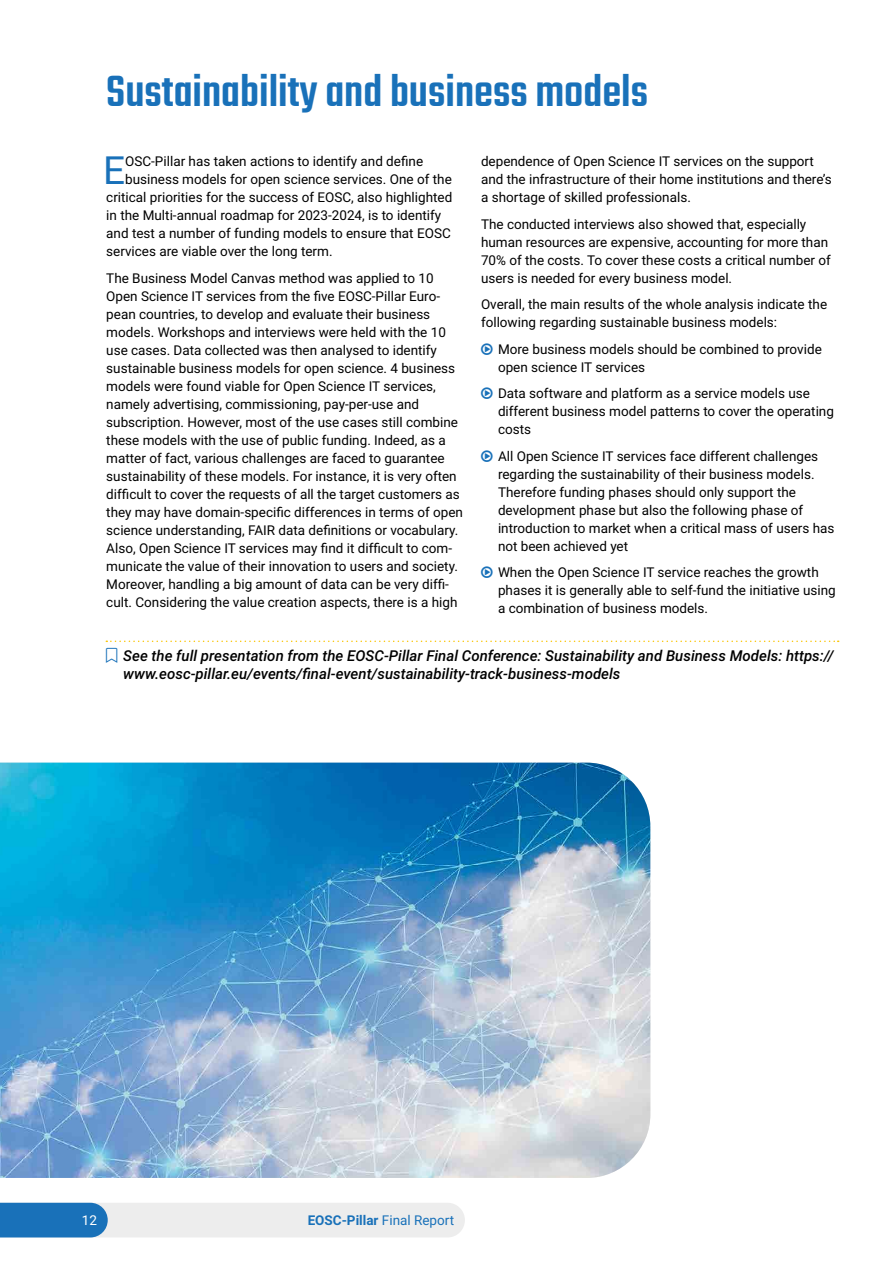
<style>
.page{position:relative;width:893px;height:1263px;background:#fff}
.page>*{position:absolute;margin:0;border:0;box-sizing:border-box;transform-origin:0 0}
.t1{font:500 48px "Teko";color:#1971b9}
.t2{font:38.85px "Roboto";color:#1971b9}
.t3{font:italic 500 15px/18px "Roboto";color:#000}
.t4{font:13.5px/18px "Roboto";color:#000}
.t5{font:700 13.5px "Roboto";color:#1971b9}
.t6{font:13.5px "Roboto";color:#fff}
.s1{font-weight:400}
</style>
<div class="page">
<svg style="left:0;top:1203px;width:465px;height:34px;background:#bdd1e1"></svg>
<svg style="left:106px;top:640px;width:733px;height:2px"></svg>
<img style="left:0;top:763px;width:650px;height:415px">
<h1 class="t1" style="left:106px;top:63px;width:543px">Sustainability and business models</h1>
<h2 class="t2" style="left:103px;top:143px;width:24px">E</h2>
<p class="t4" style="left:125px;top:152px;width:299px">OSC-Pillar has taken actions to identify and define</p>
<p class="t4" style="left:481px;top:152px;width:352px">dependence of Open Science IT services on the support and the infrastructure of their home institutions and there’s a shortage of skilled professionals.</p>
<p class="t4" style="left:481px;top:214px;width:351px">The conducted interviews also showed that, especially human resources are expensive, accounting for more than 70% of the costs. To cover these costs a critical number of users is needed for every business model.</p>
<p class="t4" style="left:481px;top:295px;width:348px">Overall, the main results of the whole analysis indicate the following regarding sustainable business models:</p>
<p class="t4" style="left:498px;top:339px;width:325px">More business models should be combined to provide open science IT services</p>
<p class="t4" style="left:498px;top:384px;width:337px">Data software and platform as a service models use different business model patterns to cover the operating costs</p>
<p class="t4" style="left:498px;top:446px;width:338px">All Open Science IT services face different challenges regarding the sustainability of their business models.<br>Therefore funding phases should only support the development phase but also the following phase of introduction to market when a critical mass of users has not been achieved yet</p>
<p class="t4" style="left:498px;top:563px;width:339px">When the Open Science IT service reaches the growth phases it is generally able to self-fund the initiative using a combination of business models.</p>
<p class="t3" style="left:123px;top:646px;width:712px">See the full presentation from the EOSC-Pillar Final Conference: Sustainability and Business Models: https:// www.eosc-pillar.eu/events/final-event/sustainability-track-business-models</p>
<p class="t4" style="left:125px;top:170px;width:328px">business models for open science services. One of the</p>
<p class="t4" style="left:106px;top:188px;width:347px">critical priorities for the success of EOSC, also highlighted</p>
<p class="t4" style="left:106px;top:206px;width:336px">in the Multi-annual roadmap for 2023-2024, is to identify</p>
<p class="t4" style="left:106px;top:224px;width:346px">and test a number of funding models to ensure that EOSC</p>
<p class="t4" style="left:106px;top:242px;width:228px">services are viable over the long term.</p>
<p class="t4" style="left:106px;top:268px;width:358px">The Business Model Canvas method was applied to 10<br>Open Science IT services from the five EOSC-Pillar Euro&shy;pean countries, to develop and evaluate their business models. Workshops and interviews were held with the 10 use cases. Data collected was then analysed to identify sustainable business models for open science. 4 business models were found viable for Open Science IT services, namely advertising, commissioning, pay-per-use and subscription. However, most of the use cases still combine these models with the use of public funding. Indeed, as a matter of fact, various challenges are faced to guarantee sustainability of these models. For instance, it is very often difficult to cover the requests of all the target customers as they may have domain-specific differences in terms of open science understanding, FAIR data definitions or vocabulary.<br>Also, Open Science IT services may find it difficult to com&shy;municate the value of their innovation to users and society.<br>Moreover, handling a big amount of data can be very diffi&shy;cult. Considering the value creation aspects, there is a high</p>
<p class="t6" style="left:82px;top:1211px;width:17px">12</p>
<p class="t5" style="left:308px;top:1211px;width:148px">EOSC-Pillar <span class="s1">Final Report</span></p>
</div>
